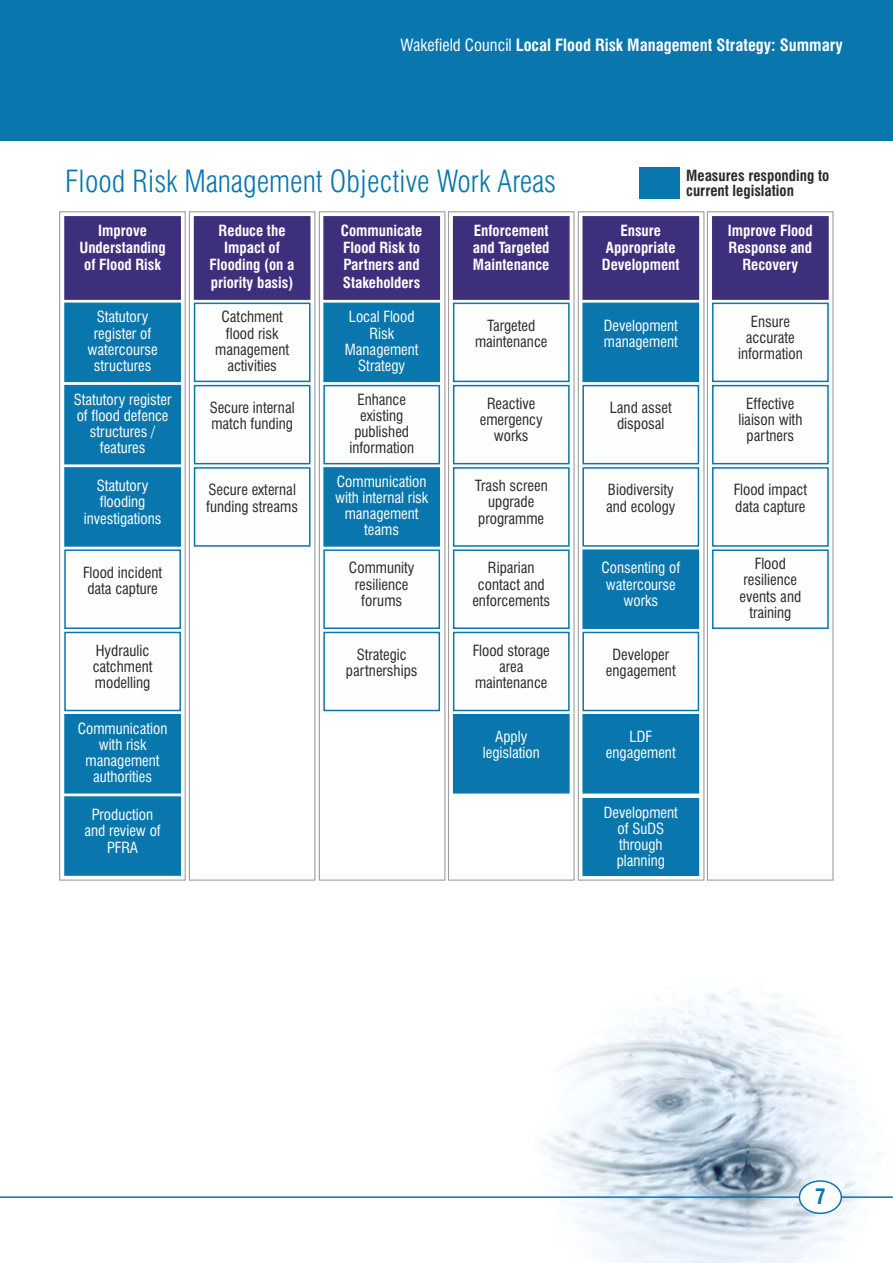
<style>
.page{position:relative;width:893px;height:1263px;background:#fff}
.page>*{position:absolute;margin:0;border:0;box-sizing:border-box;transform-origin:0 0}
.t1{font:300 condensed 30px "Swiss 721 BT";color:#0977ad}
.t2{font:700 condensed 21px "Swiss 721 BT";color:#0977ad}
.t3{font:700 condensed 16.5px "Swiss 721 BT";color:#fefefe}
.t4{font:condensed 15px/16.2px "Swiss 721 BT";color:#2b2a29;text-align:center}
.t5{font:condensed 15px/16.2px "Swiss 721 BT";color:#fefefe;text-align:center}
.t6{font:700 condensed 15px/17.1px "Swiss 721 BT";color:#fefefe;text-align:center}
.t7{font:700 condensed 15px/15.3px "Swiss 721 BT";color:#2b2a29}
.s1{font-weight:400}
</style>
<div class="page">
<img style="left:540px;top:988px;width:323px;height:275px">
<div style="left:707px;top:211px;width:126px;height:670px;border:1px solid #9d9e9e"></div>
<div style="left:448px;top:211px;width:127px;height:670px;border:1px solid #9d9e9e"></div>
<div style="left:189px;top:211px;width:126px;height:670px;border:1px solid #9d9e9e"></div>
<div style="left:578px;top:211px;width:126px;height:670px;border:1px solid #9d9e9e"></div>
<div style="left:319px;top:211px;width:126px;height:670px;border:1px solid #9d9e9e"></div>
<div style="left:59px;top:211px;width:127px;height:670px;border:1px solid #9d9e9e"></div>
<div style="left:712px;top:216px;width:117px;height:84px;background:#3e2f7d;border:2px solid #3e2f7d"></div>
<div style="left:0;top:0;width:893px;height:140px;background:#0977ad"></div>
<hr style="left:0;top:1196px;width:799px;height:2px;background:#0977ad">
<div style="left:799px;top:1180px;width:43px;height:34px;background:#fefefe;border:2px solid #0977ad;border-radius:50%"></div>
<hr style="left:841px;top:1196px;width:52px;height:2px;background:#0977ad">
<div style="left:64px;top:216px;width:117px;height:84px;background:#3e2f7d;border:2px solid #3e2f7d"></div>
<div style="left:194px;top:216px;width:116px;height:84px;background:#3e2f7d;border:2px solid #3e2f7d"></div>
<div style="left:323px;top:216px;width:117px;height:84px;background:#3e2f7d;border:2px solid #3e2f7d"></div>
<div style="left:453px;top:216px;width:117px;height:84px;background:#3e2f7d;border:2px solid #3e2f7d"></div>
<div style="left:582px;top:216px;width:117px;height:84px;background:#3e2f7d;border:2px solid #3e2f7d"></div>
<div style="left:64px;top:303px;width:117px;height:79px;background:#0977ad"></div>
<div style="left:194px;top:303px;width:116px;height:79px;background:#fefefe;border:2px solid #0977ad"></div>
<div style="left:323px;top:303px;width:117px;height:79px;background:#0977ad"></div>
<div style="left:453px;top:303px;width:117px;height:79px;background:#fefefe;border:2px solid #0977ad"></div>
<div style="left:582px;top:303px;width:117px;height:79px;background:#0977ad"></div>
<div style="left:712px;top:303px;width:117px;height:79px;background:#fefefe;border:2px solid #0977ad"></div>
<div style="left:64px;top:385px;width:117px;height:79px;background:#0977ad"></div>
<div style="left:194px;top:385px;width:116px;height:79px;background:#fefefe;border:2px solid #0977ad"></div>
<div style="left:323px;top:385px;width:117px;height:79px;background:#fefefe;border:2px solid #0977ad"></div>
<div style="left:453px;top:385px;width:117px;height:79px;background:#fefefe;border:2px solid #0977ad"></div>
<div style="left:582px;top:385px;width:117px;height:79px;background:#fefefe;border:2px solid #0977ad"></div>
<div style="left:712px;top:385px;width:117px;height:79px;background:#fefefe;border:2px solid #0977ad"></div>
<div style="left:64px;top:467px;width:117px;height:80px;background:#0977ad;border:2px solid #0977ad"></div>
<div style="left:194px;top:467px;width:116px;height:80px;background:#fefefe;border:2px solid #0977ad"></div>
<div style="left:323px;top:467px;width:117px;height:80px;background:#0977ad;border:2px solid #0977ad"></div>
<div style="left:453px;top:467px;width:117px;height:80px;background:#fefefe;border:2px solid #0977ad"></div>
<div style="left:582px;top:467px;width:117px;height:80px;background:#fefefe;border:2px solid #0977ad"></div>
<div style="left:712px;top:467px;width:117px;height:80px;background:#fefefe;border:2px solid #0977ad"></div>
<div style="left:64px;top:549px;width:117px;height:80px;background:#fefefe;border:2px solid #0977ad"></div>
<div style="left:323px;top:549px;width:117px;height:80px;background:#fefefe;border:2px solid #0977ad"></div>
<div style="left:453px;top:549px;width:117px;height:80px;background:#fefefe;border:2px solid #0977ad"></div>
<div style="left:582px;top:549px;width:117px;height:80px;background:#0977ad;border:2px solid #0977ad"></div>
<div style="left:712px;top:549px;width:117px;height:80px;background:#fefefe;border:2px solid #0977ad"></div>
<div style="left:64px;top:632px;width:117px;height:79px;background:#fefefe;border:2px solid #0977ad"></div>
<div style="left:64px;top:714px;width:117px;height:79px;background:#0977ad"></div>
<div style="left:323px;top:632px;width:117px;height:79px;background:#fefefe;border:2px solid #0977ad"></div>
<div style="left:453px;top:632px;width:117px;height:79px;background:#fefefe;border:2px solid #0977ad"></div>
<div style="left:582px;top:632px;width:117px;height:79px;background:#fefefe;border:2px solid #0977ad"></div>
<div style="left:64px;top:796px;width:117px;height:80px;background:#0977ad;border:2px solid #0977ad"></div>
<div style="left:453px;top:714px;width:117px;height:79px;background:#0977ad"></div>
<div style="left:582px;top:714px;width:117px;height:79px;background:#0977ad"></div>
<div style="left:582px;top:798px;width:117px;height:78px;background:#0977ad"></div>
<div style="left:640px;top:167px;width:40px;height:31px;background:#0977ad"></div>
<p class="t3" style="left:401px;top:39px;width:444px"><span class="s1">Wakefield Council</span> Local Flood Risk Management Strategy: Summary</p>
<h1 class="t1" style="left:65px;top:169px;width:493px">Flood Risk Management Objective Work Areas</h1>
<p class="t7" style="left:686px;top:169px;width:145px">Measures responding to current legislation</p>
<p class="t6" style="left:79px;top:224px;width:88px">Improve<br>Understanding of Flood Risk</p>
<p class="t6" style="left:210px;top:224px;width:86px">Reduce the<br>Impact of<br>Flooding (on a priority basis)</p>
<p class="t6" style="left:341px;top:224px;width:83px;text-align:left">Communicate<br>Flood Risk to<br>Partners and<br>Stakeholders</p>
<p class="t6" style="left:473px;top:224px;width:78px;text-align:justify">Enforcement and Targeted Maintenance</p>
<p class="t6" style="left:602px;top:224px;width:79px">Ensure<br>Appropriate<br>Development</p>
<p class="t6" style="left:728px;top:224px;width:86px">Improve Flood<br>Response and<br>Recovery</p>
<p class="t5" style="left:88px;top:310px;width:72px">Statutory register of watercourse structures</p>
<p class="t4" style="left:215px;top:310px;width:75px">Catchment flood risk management activities</p>
<p class="t5" style="left:345px;top:310px;width:75px">Local Flood<br>Risk<br>Management<br>Strategy</p>
<p class="t4" style="left:475px;top:319px;width:74px">Targeted maintenance</p>
<p class="t5" style="left:604px;top:319px;width:76px;text-align:left">Development management</p>
<p class="t4" style="left:738px;top:314px;width:66px">Ensure accurate information</p>
<p class="t5" style="left:74px;top:393px;width:99px">Statutory register of flood defence structures / features</p>
<p class="t4" style="left:210px;top:401px;width:86px;text-align:left">Secure internal match funding</p>
<p class="t4" style="left:349px;top:393px;width:66px">Enhance existing published information</p>
<p class="t4" style="left:480px;top:397px;width:65px">Reactive emergency works</p>
<p class="t4" style="left:610px;top:401px;width:64px">Land asset disposal</p>
<p class="t4" style="left:738px;top:397px;width:66px">Effective liaison with partners</p>
<p class="t5" style="left:84px;top:479px;width:79px">Statutory flooding investigations</p>
<p class="t4" style="left:206px;top:483px;width:93px;text-align:left">Secure external funding streams</p>
<p class="t5" style="left:335px;top:475px;width:95px">Communication with internal risk management teams</p>
<p class="t4" style="left:475px;top:479px;width:74px">Trash screen upgrade programme</p>
<p class="t4" style="left:606px;top:483px;width:71px;text-align:left">Biodiversity and ecology</p>
<p class="t4" style="left:734px;top:483px;width:75px;text-align:left">Flood impact data capture</p>
<p class="t4" style="left:83px;top:566px;width:81px;text-align:left">Flood incident data capture</p>
<p class="t4" style="left:349px;top:561px;width:67px">Community resilience forums</p>
<p class="t4" style="left:472px;top:561px;width:79px">Riparian contact and enforcements</p>
<p class="t5" style="left:601px;top:561px;width:80px">Consenting of watercourse works</p>
<p class="t4" style="left:740px;top:557px;width:63px">Flood resilience events and training</p>
<p class="t4" style="left:93px;top:644px;width:61px;text-align:left">Hydraulic catchment modelling</p>
<p class="t5" style="left:78px;top:722px;width:91px">Communication with risk management authorities</p>
<p class="t4" style="left:346px;top:648px;width:73px">Strategic partnerships</p>
<p class="t4" style="left:473px;top:644px;width:79px">Flood storage area maintenance</p>
<p class="t4" style="left:606px;top:648px;width:71px">Developer engagement</p>
<p class="t5" style="left:483px;top:730px;width:58px">Apply legislation</p>
<p class="t5" style="left:606px;top:730px;width:71px">LDF engagement</p>
<p class="t5" style="left:84px;top:808px;width:78px">Production and review of<br>PFRA</p>
<p class="t5" style="left:604px;top:806px;width:76px">Development of SuDS through planning</p>
<h2 class="t2" style="left:815px;top:1188px;width:12px">7</h2>
</div>
